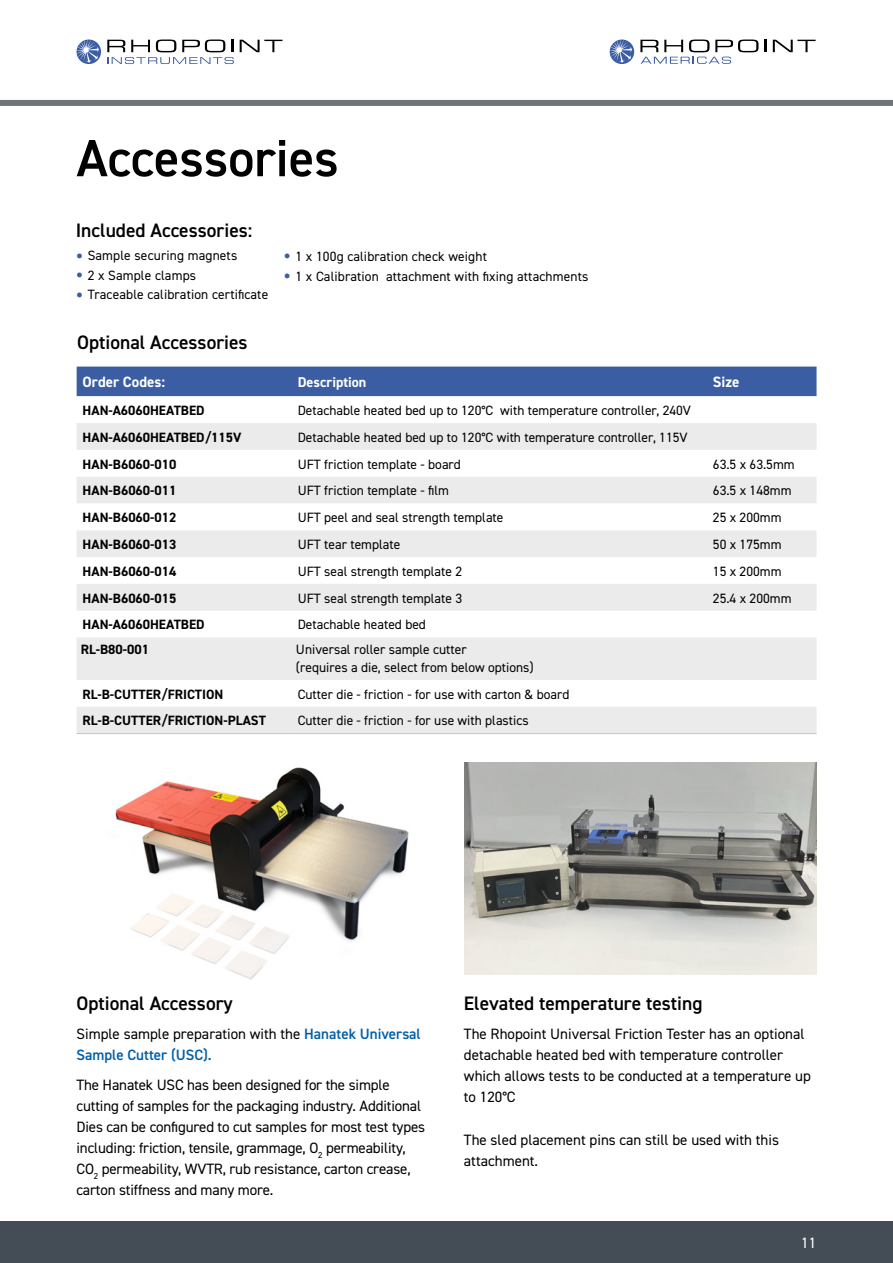
<style>
.page{position:relative;width:893px;height:1263px;background:#fff}
.page>*{position:absolute;margin:0;border:0;box-sizing:border-box;transform-origin:0 0}
.t1{font:600 52.5px "DIN2014";color:#000}
.t2{font:600 19.5px "DIN2014";color:#000}
.t3{font:15px/21px "DIN2014";letter-spacing:-.01em;color:#000}
.t4{font:600 15px/21px "DIN2014";color:#005fa9}
.t5{font:700 15px "DIN2014";color:#fff}
.t6{font:15px "DIN2014";color:#fff}
.t7{font:700 14.25px "DIN2014";color:#fff}
.t8{font:13.5px/19.5px "DIN2014";color:#000}
.t9{font:700 13.5px "DIN2014";color:#000}
.s1{font-weight:400;color:#000}
</style>
<div class="page">
<div style="left:0;top:100px;width:893px;height:6px;background:#70737a"></div>
<svg style="left:240px;top:40px;width:42px;height:12px"></svg>
<svg style="left:107px;top:40px;width:127px;height:24px"></svg>
<svg style="left:77px;top:40px;width:24px;height:24px"></svg>
<svg style="left:77px;top:40px;width:22px;height:23px"></svg>
<svg style="left:764px;top:40px;width:2px;height:12px"></svg>
<svg style="left:773px;top:40px;width:43px;height:12px"></svg>
<svg style="left:610px;top:40px;width:24px;height:24px"></svg>
<svg style="left:610px;top:40px;width:22px;height:23px"></svg>
<svg style="left:640px;top:40px;width:118px;height:24px"></svg>
<img style="left:115px;top:767px;width:294px;height:213px">
<div style="left:0;top:1221px;width:893px;height:42px;background:#444d55"></div>
<div style="left:77px;top:367px;width:739px;height:29px;background:#3b5da3"></div>
<svg style="left:77px;top:423px;width:739px;height:310px;fill:#ebebeb"></svg>
<svg style="left:77px;top:477px;width:739px;height:53px"></svg>
<hr style="left:77px;top:733px;width:215px;height:1px;background:#c6c6c6">
<hr style="left:292px;top:733px;width:415px;height:1px;background:#c6c6c6">
<hr style="left:707px;top:733px;width:109px;height:1px;background:#c6c6c6">
<img style="left:465px;top:762px;width:351px;height:213px">
<h1 class="t1" style="left:77px;top:134px;width:264px">Accessories</h1>
<h2 class="t2" style="left:76px;top:221px;width:178px">Included Accessories:</h2>
<p class="t8" style="left:88px;top:247px;width:182px">Sample securing magnets<br>2 x Sample clamps<br>Traceable calibration certificate</p>
<p class="t8" style="left:296px;top:247px;width:294px">1 x 100g calibration check weight<br>1 x Calibration attachment with fixing attachments</p>
<h2 class="t2" style="left:77px;top:333px;width:172px">Optional Accessories</h2>
<p class="t5" style="left:83px;top:375px;width:84px">Order Codes:</p>
<p class="t7" style="left:298px;top:375px;width:70px">Description</p>
<p class="t5" style="left:713px;top:375px;width:28px">Size</p>
<p class="t9" style="left:83px;top:404px;width:124px">HAN-A6060HEATBED</p>
<p class="t8" style="left:298px;top:401px;width:395px">Detachable heated bed up to 120°C with temperature controller, 240V</p>
<p class="t9" style="left:83px;top:431px;width:160px">HAN-A6060HEATBED/115V</p>
<p class="t8" style="left:298px;top:428px;width:391px">Detachable heated bed up to 120°C with temperature controller, 115V</p>
<p class="t9" style="left:83px;top:458px;width:95px">HAN-B6060-010</p>
<p class="t8" style="left:298px;top:455px;width:165px">UFT friction template - board</p>
<p class="t8" style="left:713px;top:455px;width:83px">63.5 x 63.5mm</p>
<p class="t9" style="left:83px;top:484px;width:95px">HAN-B6060-011</p>
<p class="t8" style="left:298px;top:481px;width:153px">UFT friction template - film</p>
<p class="t8" style="left:713px;top:481px;width:80px">63.5 x 148mm</p>
<p class="t9" style="left:83px;top:511px;width:95px">HAN-B6060-012</p>
<p class="t8" style="left:298px;top:508px;width:207px">UFT peel and seal strength template</p>
<p class="t8" style="left:713px;top:508px;width:70px">25 x 200mm</p>
<p class="t9" style="left:83px;top:538px;width:95px">HAN-B6060-013</p>
<p class="t8" style="left:298px;top:535px;width:104px">UFT tear template</p>
<p class="t8" style="left:713px;top:535px;width:70px">50 x 175mm</p>
<p class="t9" style="left:83px;top:565px;width:95px">HAN-B6060-014</p>
<p class="t8" style="left:298px;top:562px;width:166px">UFT seal strength template 2</p>
<p class="t8" style="left:713px;top:562px;width:70px">15 x 200mm</p>
<p class="t9" style="left:83px;top:591px;width:95px">HAN-B6060-015</p>
<p class="t8" style="left:298px;top:589px;width:166px">UFT seal strength template 3</p>
<p class="t8" style="left:713px;top:589px;width:80px">25.4 x 200mm</p>
<p class="t9" style="left:83px;top:618px;width:124px">HAN-A6060HEATBED</p>
<p class="t8" style="left:298px;top:615px;width:130px">Detachable heated bed</p>
<p class="t9" style="left:81px;top:643px;width:70px">RL-B80-001</p>
<p class="t8" style="left:296px;top:641px;width:239px;line-height:18px">Universal roller sample cutter<br>(requires a die, select from below options)</p>
<p class="t9" style="left:83px;top:688px;width:142px">RL-B-CUTTER/FRICTION</p>
<p class="t8" style="left:298px;top:685px;width:273px">Cutter die - friction - for use with carton &amp; board</p>
<p class="t9" style="left:83px;top:714px;width:185px">RL-B-CUTTER/FRICTION-PLAST</p>
<p class="t8" style="left:298px;top:711px;width:233px">Cutter die - friction - for use with plastics</p>
<h2 class="t2" style="left:77px;top:994px;width:158px">Optional Accessory</h2>
<p class="t4" style="left:77px;top:1024px;width:346px"><span class="s1">Simple sample preparation with the</span> Hanatek Universal<br>Sample Cutter (USC).</p>
<p class="t3" style="left:77px;top:1075px;width:350px">The Hanatek USC has been designed for the simple cutting of samples for the packaging industry. Additional Dies can be configured to cut samples for most test types including: friction, tensile, grammage, O<sub>2</sub> permeability, CO<sub>2</sub> permeability, WVTR, rub resistance, carton crease, carton stiffness and many more.</p>
<h2 class="t2" style="left:464px;top:994px;width:240px">Elevated temperature testing</h2>
<p class="t3" style="left:464px;top:1024px;width:348px">The Rhopoint Universal Friction Tester has an optional detachable heated bed with temperature controller which allows tests to be conducted at a temperature up to 120°C</p>
<p class="t3" style="left:464px;top:1129px;width:317px">The sled placement pins can still be used with this attachment.</p>
<p class="t6" style="left:801px;top:1236px;width:17px">11</p>
</div>
